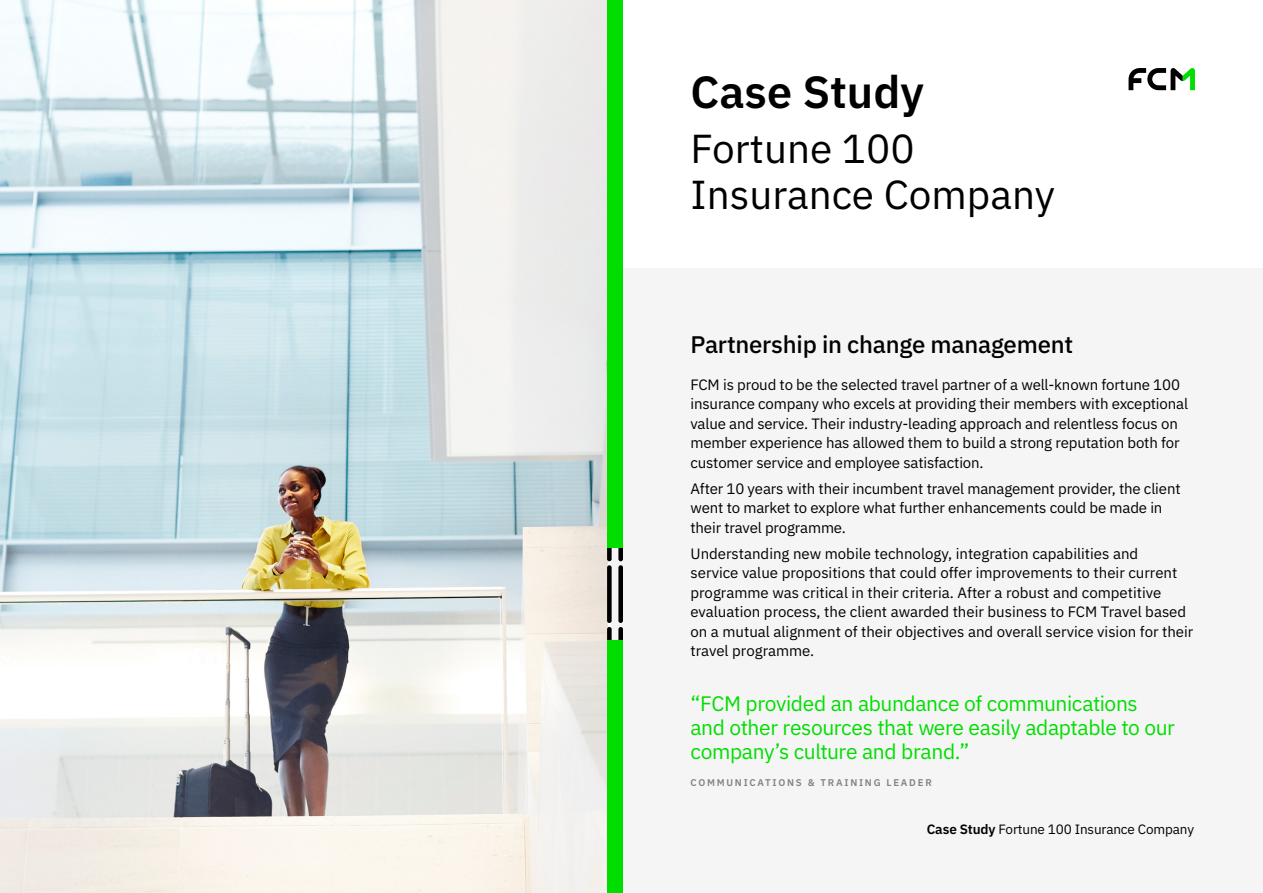
<style>
.page{position:relative;width:1263px;height:893px;background:#fff}
.page>*{position:absolute;margin:0;border:0;box-sizing:border-box;transform-origin:0 0}
.t1{font:600 45px "IBM Plex Sans";color:#000}
.t2{font:40.5px/46.5px "IBM Plex Sans";color:#000}
.t3{font:500 24px "IBM Plex Sans";letter-spacing:-.01em;color:#000}
.t4{font:21px/24px "IBM Plex Sans";letter-spacing:-.02em;color:#00de00}
.t5{font:15px/19.5px "IBM Plex Sans";letter-spacing:-.01em;color:#000}
.t6{font:13.5px "IBM Plex Sans";letter-spacing:-.01em;color:#000}
.t7{font:600 9.75px "IBM Plex Sans";letter-spacing:.18em;color:#828282}
.s1{font-weight:600}
</style>
<div class="page">
<div style="left:612px;top:268px;width:651px;height:625px;background:#f5f5f5"></div>
<img style="left:0;top:0;width:607px;height:893px">
<svg style="left:607px;top:547px;width:16px;height:94px"></svg>
<div style="left:607px;top:0;width:16px;height:547px;background:#00de00"></div>
<div style="left:607px;top:641px;width:16px;height:252px;background:#00de00"></div>
<svg style="left:1128px;top:68px;width:67px;height:22px"></svg>
<h1 class="t1" style="left:690px;top:56px;width:235px">Case Study</h1>
<h2 class="t2" style="left:690px;top:122px;width:366px">Fortune 100<br>Insurance Company</h2>
<h3 class="t3" style="left:690px;top:326px;width:384px">Partnership in change management</h3>
<p class="t5" style="left:690px;top:373px;width:499px">FCM is proud to be the selected travel partner of a well-known fortune 100 insurance company who excels at providing their members with exceptional value and service. Their industry-leading approach and relentless focus on member experience has allowed them to build a strong reputation both for customer service and employee satisfaction.</p>
<p class="t5" style="left:690px;top:477px;width:492px">After 10 years with their incumbent travel management provider, the client went to market to explore what further enhancements could be made in their travel programme.</p>
<p class="t5" style="left:690px;top:542px;width:504px">Understanding new mobile technology, integration capabilities and<br>service value propositions that could offer improvements to their current programme was critical in their criteria. After a robust and competitive evaluation process, the client awarded their business to FCM Travel based on a mutual alignment of their objectives and overall service vision for their travel programme.</p>
<h3 class="t4" style="left:690px;top:690px;width:486px">“FCM provided an abundance of communications and other resources that were easily adaptable to our company’s culture and brand.”</h3>
<p class="t7" style="left:690px;top:775px;width:243px">COMMUNICATIONS &amp; TRAINING LEADER</p>
<p class="t6" style="left:927px;top:819px;width:269px"><span class="s1">Case Study</span> Fortune 100 Insurance Company</p>
</div>
